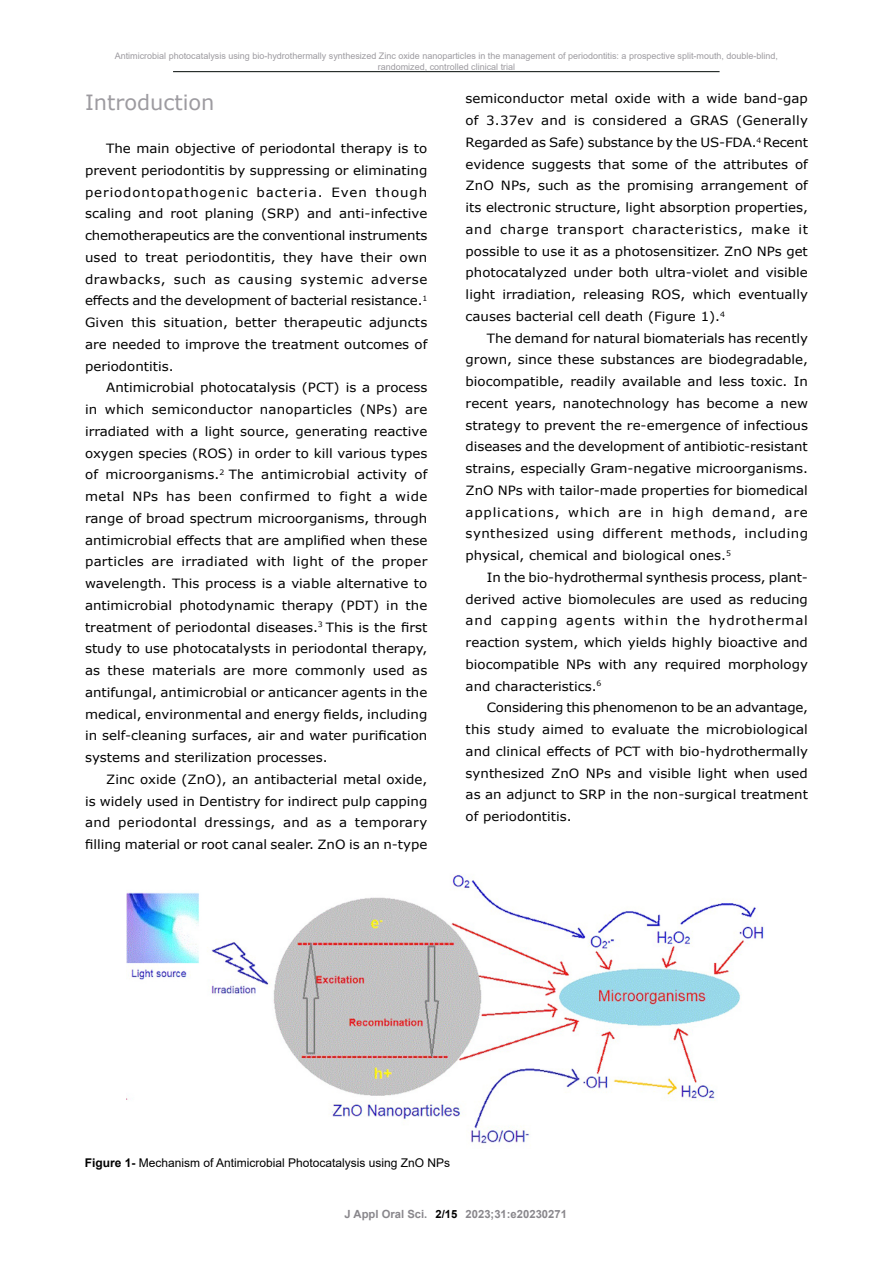
<style>
.page{position:relative;width:893px;height:1263px;background:#fff}
.page>*{position:absolute;margin:0;border:0;box-sizing:border-box;transform-origin:0 0}
.t1{font:21px "Verdana";color:#9d9ba0}
.t2{font:12.75px/21.8px "Verdana";color:#000;text-align:justify;scale:1.05 1}
.t3{font:12px "Arial";color:#000}
.t4{font:700 11.25px "Arial";color:#89878c}
.t5{font:9px/10.8px "Arial";color:#9d9ba0;text-align:center}
.s1{font-weight:700}
.s2{color:#000}
</style>
<div class="page">
<hr style="left:173px;top:71px;width:547px;height:1px;background:#000805">
<img style="left:127px;top:874px;width:637px;height:270px">
<p class="t5" style="left:115px;top:50px;width:665px">Antimicrobial photocatalysis using bio-hydrothermally synthesized Zinc oxide nanoparticles in the management of periodontitis: a prospective split-mouth, double-blind, randomized, controlled clinical trial</p>
<h1 class="t1" style="left:85px;top:88px;width:131px">Introduction</h1>
<p class="t2" style="left:85px;top:137px;width:328px;text-indent:21px">The main objective of periodontal therapy is to prevent periodontitis by suppressing or eliminating periodontopathogenic bacteria. Even though scaling and root planing (SRP) and anti-infective chemotherapeutics are the conventional instruments used to treat periodontitis, they have their own drawbacks, such as causing systemic adverse effects and the development of bacterial resistance.<sup>1<br></sup>Given this situation, better therapeutic adjuncts are needed to improve the treatment outcomes of periodontitis.</p>
<p class="t2" style="left:85px;top:377px;width:328px;text-indent:21px">Antimicrobial photocatalysis (PCT) is a process in which semiconductor nanoparticles (NPs) are irradiated with a light source, generating reactive oxygen species (ROS) in order to kill various types of microorganisms.<sup>2</sup> The antimicrobial activity of metal NPs has been confirmed to fight a wide range of broad spectrum microorganisms, through antimicrobial effects that are amplified when these particles are irradiated with light of the proper wavelength. This process is a viable alternative to antimicrobial photodynamic therapy (PDT) in the treatment of periodontal diseases.<sup>3</sup> This is the first study to use photocatalysts in periodontal therapy, as these materials are more commonly used as antifungal, antimicrobial or anticancer agents in the medical, environmental and energy fields, including in self-cleaning surfaces, air and water purification systems and sterilization processes.</p>
<p class="t2" style="left:85px;top:768px;width:328px;text-indent:21px">Zinc oxide (ZnO), an antibacterial metal oxide, is widely used in Dentistry for indirect pulp capping and periodontal dressings, and as a temporary filling material or root canal sealer. ZnO is an n-type</p>
<p class="t2" style="left:466px;top:88px;width:328px">semiconductor metal oxide with a wide band-gap of 3.37ev and is considered a GRAS (Generally Regarded as Safe) substance by the US-FDA.<sup>4</sup> Recent evidence suggests that some of the attributes of ZnO NPs, such as the promising arrangement of its electronic structure, light absorption properties, and charge transport characteristics, make it possible to use it as a photosensitizer. ZnO NPs get photocatalyzed under both ultra-violet and visible light irradiation, releasing ROS, which eventually causes bacterial cell death (Figure 1).<sup>4</sup></p>
<p class="t2" style="left:466px;top:327px;width:328px;text-indent:21px">The demand for natural biomaterials has recently grown, since these substances are biodegradable, biocompatible, readily available and less toxic. In recent years, nanotechnology has become a new strategy to prevent the re-emergence of infectious diseases and the development of antibiotic-resistant strains, especially Gram-negative microorganisms.<br>ZnO NPs with tailor-made properties for biomedical applications, which are in high demand, are synthesized using different methods, including physical, chemical and biological ones.<sup>5</sup></p>
<p class="t2" style="left:466px;top:566px;width:327px;text-indent:21px">In the bio-hydrothermal synthesis process, plant&shy;derived active biomolecules are used as reducing and capping agents within the hydrothermal reaction system, which yields highly bioactive and biocompatible NPs with any required morphology and characteristics.<sup>6</sup></p>
<p class="t2" style="left:466px;top:697px;width:328px;text-indent:21px">Considering this phenomenon to be an advantage, this study aimed to evaluate the microbiological and clinical effects of PCT with bio-hydrothermally synthesized ZnO NPs and visible light when used as an adjunct to SRP in the non-surgical treatment of periodontitis.</p>
<p class="t3" style="left:85px;top:1155px;width:367px"><span class="s1">Figure 1-</span> Mechanism of Antimicrobial Photocatalysis using ZnO NPs</p>
<p class="t4" style="left:345px;top:1206px;width:224px">J Appl Oral Sci. <span class="s2">2/15</span> 2023;31:e20230271</p>
</div>
